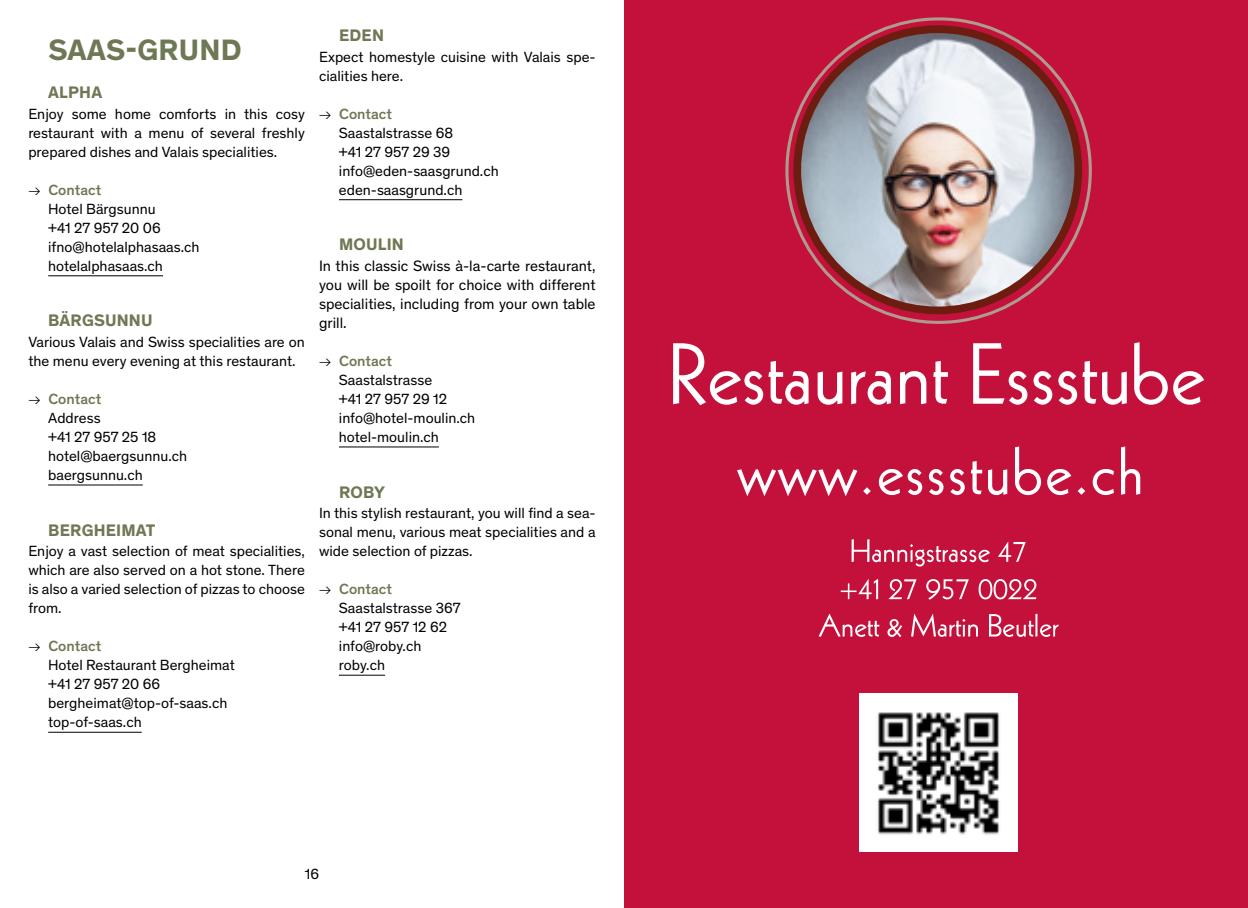
<style>
.page{position:relative;width:1248px;height:908px;background:#fff}
.page>*{position:absolute;margin:0;border:0;box-sizing:border-box;transform-origin:0 0}
.t1{font:700 30px "Theinhardt";letter-spacing:.01em;color:#6f7854}
.t2{font:700 17px "Theinhardt";letter-spacing:.01em;color:#6f7854}
.t3{font:15.4px/19px "Theinhardt";color:#000;text-align:justify}
.t4{font:15px/19px "Theinhardt";color:#000}
.s1{font-weight:300;font-size:15.4px}
.s2{font-weight:500;color:#6f7854}
</style>
<div class="page">
<hr style="left:48px;top:275px;width:115px;height:1px;background:#000">
<hr style="left:48px;top:484px;width:95px;height:1px;background:#000">
<hr style="left:48px;top:731px;width:94px;height:1px;background:#000">
<hr style="left:339px;top:199px;width:123px;height:1px;background:#000">
<hr style="left:339px;top:446px;width:100px;height:1px;background:#000">
<hr style="left:339px;top:674px;width:46px;height:1px;background:#000">
<div style="left:624px;top:0;width:623px;height:907px;background:#c3113c"></div>
<svg style="left:818px;top:613px;width:240px;height:24px;background:#cf4465"></svg>
<svg style="left:840px;top:578px;width:196px;height:21px;background:#d04768"></svg>
<svg style="left:851px;top:539px;width:174px;height:27px;background:#cd3c5f"></svg>
<svg style="left:737px;top:446px;width:403px;height:50px;background:#cd3a5e"></svg>
<img style="left:859px;top:693px;width:158px;height:158px">
<img style="left:797px;top:29px;width:281px;height:281px;border-radius:140px">
<div style="left:793px;top:25px;width:289px;height:289px;border:8px solid #6d1d10;border-radius:50%"></div>
<svg style="left:673px;top:342px;width:530px;height:63px"></svg>
<h1 class="t1" style="left:48px;top:28px;width:195px">SAAS-GRUND</h1>
<p class="t2" style="left:48px;top:80px;width:55px">ALPHA</p>
<p class="t4" style="left:28px;top:103px;width:278px;text-align:justify">Enjoy some home comforts in this cosy restaurant with a menu of several freshly prepared dishes and Valais specialities.</p>
<p class="t4" style="left:48px;top:179px;width:153px;text-indent:-20px"><span class="s1">-&gt;</span> <span class="s2">Contact<br></span>Hotel Bärgsunnu<br>+41 27 957 20 06 ifno@hotelalphasaas.ch hotelalphasaas.ch</p>
<p class="t2" style="left:48px;top:308px;width:106px">BÄRGSUNNU</p>
<p class="t4" style="left:28px;top:331px;width:278px">Various Valais and Swiss specialities are on the menu every evening at this restaurant.</p>
<p class="t4" style="left:48px;top:388px;width:140px;text-indent:-20px"><span class="s1">-&gt;</span> <span class="s2">Contact<br></span>Address<br>+41 27 957 25 18 hotel@baergsunnu.ch baergsunnu.ch</p>
<p class="t2" style="left:48px;top:517px;width:109px">BERGHEIMAT</p>
<p class="t4" style="left:28px;top:540px;width:278px;text-align:justify">Enjoy a vast selection of meat specialities, which are also served on a hot stone. There is also a varied selection of pizzas to choose from.</p>
<p class="t4" style="left:48px;top:635px;width:188px;text-indent:-20px"><span class="s1">-&gt;</span> <span class="s2">Contact<br></span>Hotel Restaurant Bergheimat +41 27 957 20 66 bergheimat@top-of-saas.ch top-of-saas.ch</p>
<p class="t2" style="left:339px;top:23px;width:46px">EDEN</p>
<p class="t4" style="left:319px;top:46px;width:278px">Expect homestyle cuisine with Valais spe&shy;cialities here.</p>
<p class="t4" style="left:339px;top:103px;width:161px;text-indent:-20px"><span class="s1">-&gt;</span> <span class="s2">Contact<br></span>Saastalstrasse 68<br>+41 27 957 29 39 info@eden-saasgrund.ch eden-saasgrund.ch</p>
<p class="t2" style="left:339px;top:232px;width:66px">MOULIN</p>
<p class="t3" style="left:319px;top:255px;width:278px">In this classic Swiss à-la-carte restaurant, you will be spoilt for choice with different specialities, including from your own table grill.</p>
<p class="t4" style="left:339px;top:350px;width:138px;text-indent:-20px"><span class="s1">-&gt;</span> <span class="s2">Contact<br></span>Saastalstrasse<br>+41 27 957 29 12 info@hotel-moulin.ch hotel-moulin.ch</p>
<p class="t2" style="left:339px;top:479px;width:47px">ROBY</p>
<p class="t4" style="left:319px;top:502px;width:278px;text-align:justify">In this stylish restaurant, you will find a sea&shy;sonal menu, various meat specialities and a wide selection of pizzas.</p>
<p class="t4" style="left:339px;top:578px;width:123px;text-indent:-20px"><span class="s1">-&gt;</span> <span class="s2">Contact<br></span>Saastalstrasse 367 +41 27 957 12 62 info@roby.ch roby.ch</p>
<p class="t4" style="left:305px;top:863px;width:16px">16</p>
</div>
